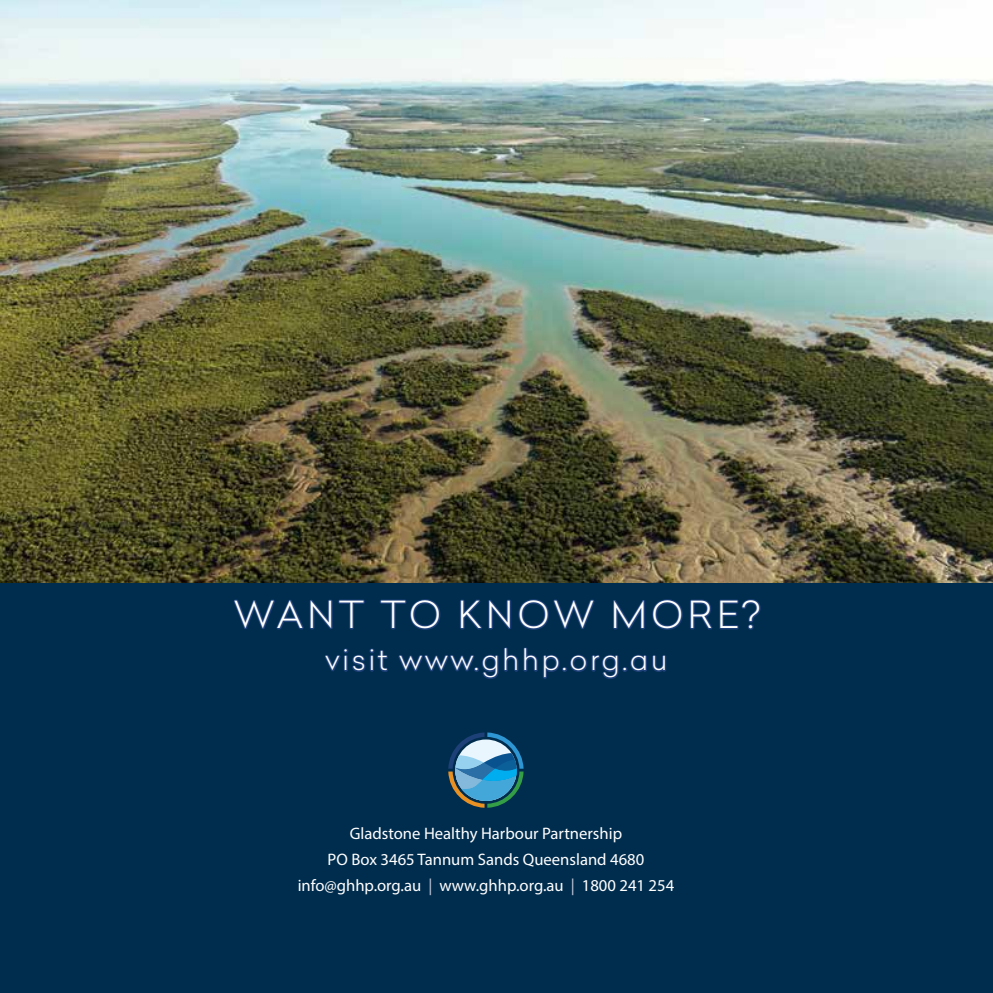
<style>
.page{position:relative;width:993px;height:993px;background:#fff}
.page>*{position:absolute;margin:0;border:0;box-sizing:border-box;transform-origin:0 0}
.t1{font:300 36.57px "Celias";letter-spacing:.1em;color:#fff}
.t2{font:300 28px "Celias";letter-spacing:.08em;color:#fff}
.t3{font:16.62px/26.2px "Myriad Pro";color:#fff;text-align:center}
.s1{color:#c8cddf}
</style>
<div class="page">
<div style="left:0;top:582px;width:992px;height:410px;background:#002d4e"></div>
<svg style="left:233px;top:599px;width:132px;height:31px"></svg>
<svg style="left:379px;top:599px;width:62px;height:31px"></svg>
<svg style="left:460px;top:599px;width:135px;height:31px"></svg>
<svg style="left:613px;top:599px;width:148px;height:31px"></svg>
<svg style="left:325px;top:648px;width:63px;height:24px"></svg>
<svg style="left:398px;top:647px;width:268px;height:32px"></svg>
<svg style="left:448px;top:732px;width:75px;height:75px"></svg>
<img style="left:0;top:0;width:992px;height:582px">
<h1 class="t1" style="left:233px;top:589px;width:528px">WANT TO KNOW MORE?</h1>
<h2 class="t2" style="left:325px;top:640px;width:344px">VISIT WWW.GHHP.ORG.AU</h2>
<p class="t3" style="left:297px;top:819px;width:378px">Gladstone Healthy Harbour Partnership<br>PO Box 3465 Tannum Sands Queensland 4680 info@ghhp.org.au <span class="s1">|</span> www.ghhp.org.au <span class="s1">|</span> 1800 241 254</p>
</div>
